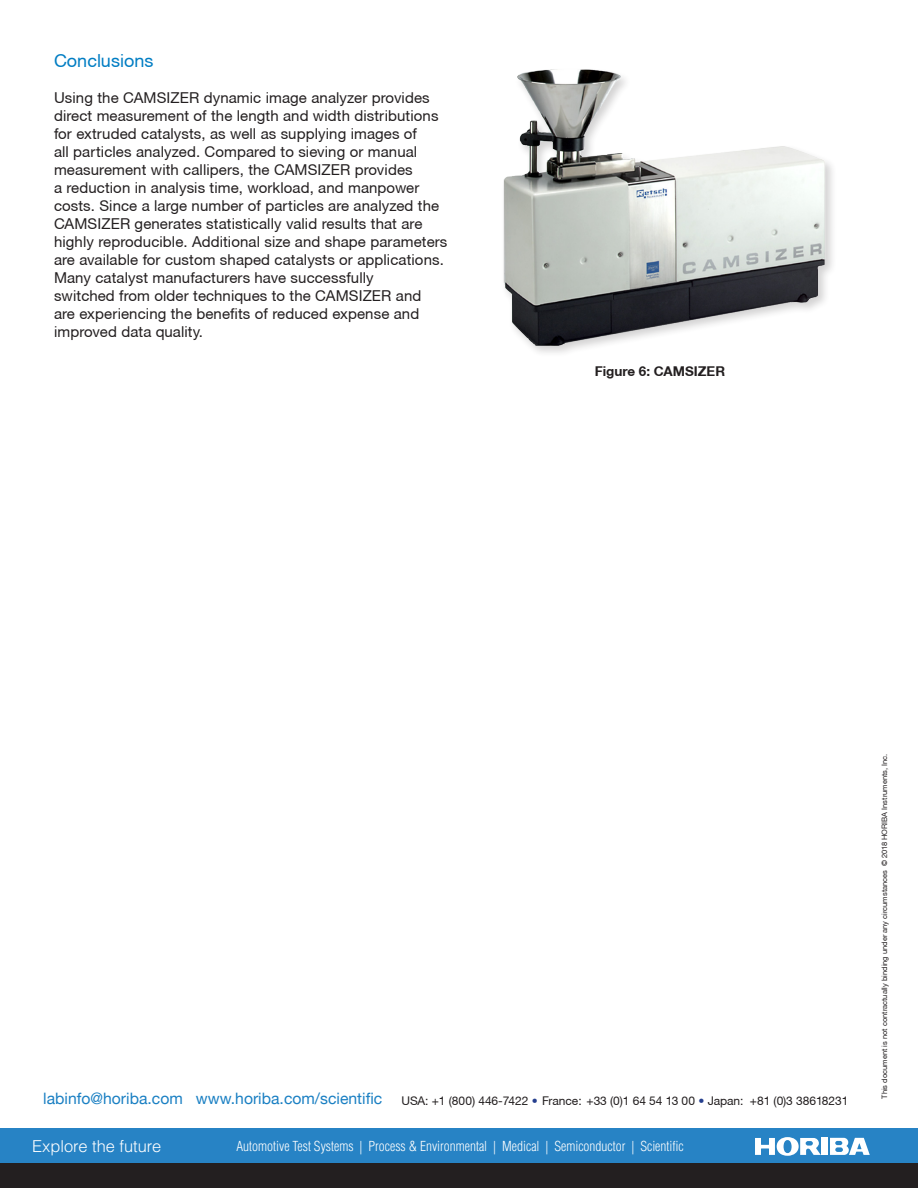
<style>
.page{position:relative;width:918px;height:1188px;background:#fff}
.page>*{position:absolute;margin:0;border:0;box-sizing:border-box;transform-origin:0 0}
.Texte_de_base{font:18px "Helvetica Neue CE";color:#007dc3}
.t1{font:300 16.5px "Helvetica LT Std";color:#fff}
.t2{font:15.75px "Helvetica Neue LT";color:#1b80c3}
.t3{font:15px/18px "Helvetica Neue CE";letter-spacing:.005em;color:#231f20}
.t4{font:300 condensed 13.5px "Helvetica LT Std";color:#fff}
.t5{font:700 13.5px "Helvetica Neue CE";color:#231f20}
.Référence{font:12px "Helvetica Neue CE";letter-spacing:-.005em;color:#231f20}
.t6{font:7.5px "Helvetica Neue CE";color:#231f20}
.s1{font-weight:700;color:#253f8e}
</style>
<div class="page">
<div style="left:0;top:1128px;width:918px;height:35px;background:#2783c5"></div>
<div style="left:0;top:1163px;width:918px;height:25px;background:#231f20"></div>
<img style="left:755px;top:1138px;width:20px;height:17px">
<img style="left:777px;top:1137px;width:51px;height:19px">
<img style="left:830px;top:1138px;width:40px;height:17px">
<img style="left:503px;top:69px;width:330px;height:284px">
<p class="Texte_de_base" style="left:54px;top:50px;width:101px">Conclusions</p>
<p class="t3" style="left:54px;top:89px;width:395px">Using the CAMSIZER dynamic image analyzer provides direct measurement of the length and width distributions for extruded catalysts, as well as supplying images of<br>all particles analyzed. Compared to sieving or manual measurement with callipers, the CAMSIZER provides<br>a reduction in analysis time, workload, and manpower costs. Since a large number of particles are analyzed the CAMSIZER generates statistically valid results that are highly reproducible. Additional size and shape parameters are available for custom shaped catalysts or applications.<br>Many catalyst manufacturers have successfully<br>switched from older techniques to the CAMSIZER and<br>are experiencing the benefits of reduced expense and improved data quality.</p>
<p class="t5" style="left:595px;top:362px;width:132px">Figure 6: CAMSIZER</p>
<p class="t2" style="left:43px;top:1089px;width:340px">labinfo@horiba.com www.horiba.com/scientific</p>
<p class="Référence" style="left:401px;top:1093px;width:449px">USA: +1 (800) 446-7422 <span class="s1">•</span> France: +33 (0)1 64 54 13 00 <span class="s1">•</span> Japan: +81 (0)3 38618231</p>
<p class="t1" style="left:32px;top:1136px;width:131px">Explore the future</p>
<p class="t4" style="left:237px;top:1138px;width:449px">Automotive Test Systems | Process &amp; Environmental | Medical | Semiconductor | Scientific</p>
<p class="t6" style="left:880px;top:1099px;width:347px;rotate:-90deg">This document is not contractually binding under any circumstances © 2018 HORIBA Instruments, Inc.</p>
</div>
